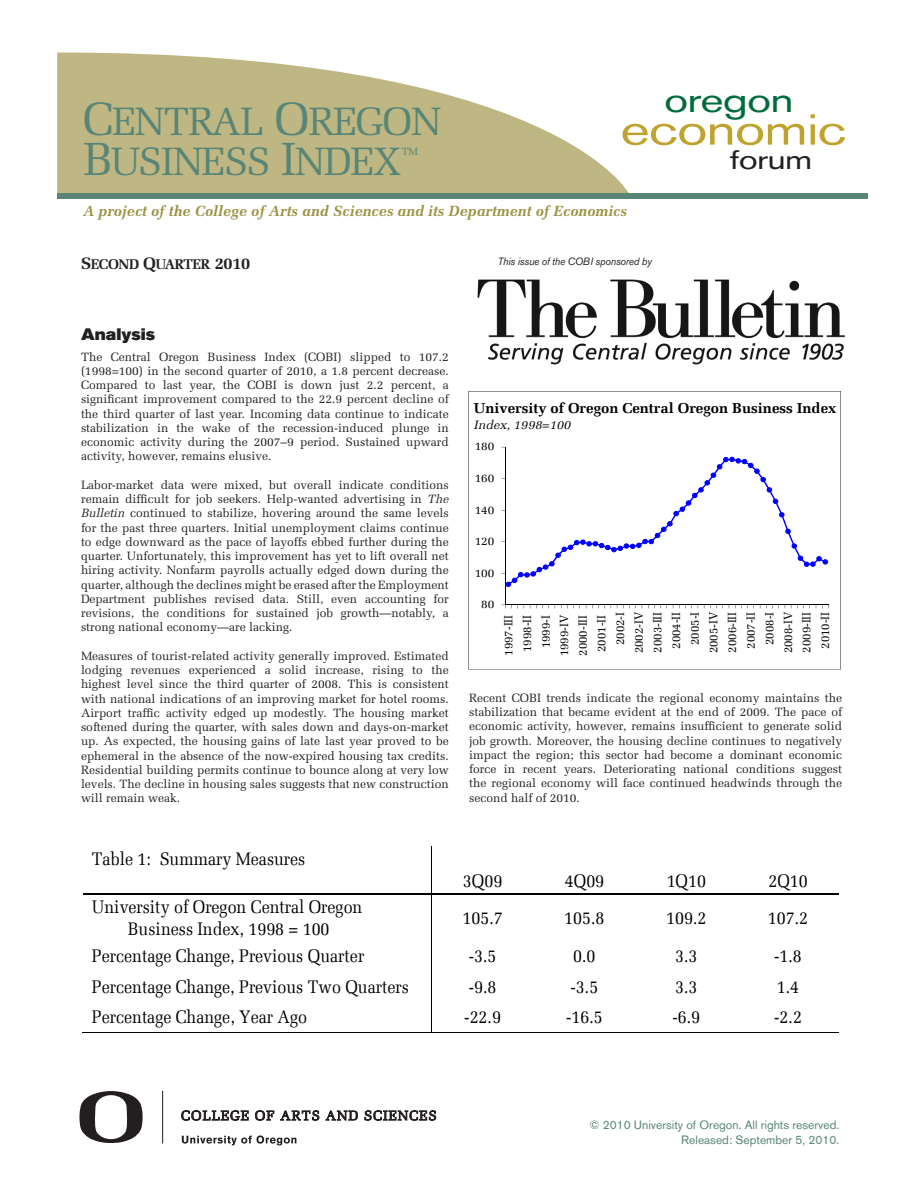
<style>
.page{position:relative;width:918px;height:1188px;background:#fff}
.page>*{position:absolute;margin:0;border:0;box-sizing:border-box;transform-origin:0 0}
.t1{font:43.05px "Akzidenz Grotesk BQ";letter-spacing:-.02em;color:#bfa32e;scale:1.31 1}
.t2{font:39.6px "Melior SC850";letter-spacing:-.025em;color:#588576}
.t3{font:34.05px "Akzidenz Grotesk BQ";letter-spacing:-.02em;color:#006c3d;scale:1.31 1}
.t4{font:26.85px "Akzidenz Grotesk BQ";letter-spacing:-.02em;color:#231f20;scale:1.31 1}
.t5{font:18.15px/21.9px "Melior";color:#000;text-align:center;scale:.88 1}
.Head{font:16.5px "Akzidenz Grotesk BQ Super";color:#231f20;scale:1.05 1}
.t6{font:italic 700 14.7px "Melior";color:#9b9345}
.t7{font:700 14.4px "Melior";color:#000;scale:1.04 1}
.t8{font:14.1px "Melior Bold SC850";letter-spacing:-.025em;color:#231f20}
.t9{font:italic 12.15px "Melior";color:#000;scale:1.04 1}
.t10{font:12px/14.2px "Melior";color:#231f20;text-align:justify}
.t11{font:12px "Akzidenz Grotesk BQ";color:#588576}
.t12{font:11.85px/18.6px "Melior";color:#000;text-align:right;scale:.96 1}
.t13{font:11.4px "Melior";color:#000;scale:1.04 1}
.Body{font:italic 10.5px "Akzidenz Grotesk BQ";letter-spacing:-.015em;color:#231f20;scale:.95 1}
.t14{font:10.5px "Melior SC850";color:#588576}
.s1{font-size:46.5px}
.s2{font-size:16.5px}
.s3{font-style:italic}
</style>
<div class="page">
<svg style="left:182px;top:1135px;width:114px;height:10px"></svg>
<svg style="left:181px;top:1111px;width:68px;height:9px"></svg>
<svg style="left:255px;top:1111px;width:19px;height:9px"></svg>
<svg style="left:280px;top:1111px;width:39px;height:9px"></svg>
<svg style="left:326px;top:1111px;width:32px;height:9px"></svg>
<svg style="left:365px;top:1111px;width:71px;height:9px"></svg>
<hr style="left:162px;top:1091px;width:1px;height:53px;background:#231f20">
<svg style="left:79px;top:1091px;width:64px;height:52px"></svg>
<svg style="left:57px;top:52px;width:572px;height:141px;fill:#beb683"></svg>
<div style="left:57px;top:193px;width:811px;height:5px;background:#588576"></div>
<img style="left:477px;top:279px;width:368px;height:86px">
<svg style="left:468px;top:391px;width:373px;height:278px"></svg>
<hr style="left:83px;top:893px;width:348px;height:1px;background:#000">
<hr style="left:83px;top:895px;width:348px;height:1px;background:#000">
<svg style="left:431px;top:846px;width:3px;height:50px"></svg>
<hr style="left:434px;top:893px;width:100px;height:1px;background:#000">
<hr style="left:434px;top:895px;width:100px;height:1px;background:#000">
<hr style="left:536px;top:893px;width:99px;height:1px;background:#000">
<hr style="left:536px;top:895px;width:99px;height:1px;background:#000">
<hr style="left:638px;top:893px;width:99px;height:1px;background:#000">
<hr style="left:638px;top:895px;width:99px;height:1px;background:#000">
<hr style="left:740px;top:893px;width:99px;height:1px;background:#000">
<hr style="left:740px;top:895px;width:99px;height:1px;background:#000">
<hr style="left:431px;top:896px;width:1px;height:43px;background:#000">
<hr style="left:431px;top:939px;width:1px;height:33px;background:#000">
<hr style="left:431px;top:972px;width:1px;height:30px;background:#000">
<hr style="left:82px;top:1032px;width:349px;height:1px;background:#000">
<hr style="left:431px;top:1002px;width:1px;height:31px;background:#000">
<hr style="left:432px;top:1032px;width:102px;height:1px;background:#000">
<hr style="left:532px;top:1032px;width:103px;height:1px;background:#000">
<hr style="left:634px;top:1032px;width:103px;height:1px;background:#000">
<hr style="left:736px;top:1032px;width:103px;height:1px;background:#000">
<p class="t3" style="left:664px;top:80px;width:101px">oregon</p>
<p class="t2" style="left:83px;top:98px;width:360px"><span class="s1">C</span>ENTRAL <span class="s1">O</span>REGON</p>
<p class="t2" style="left:83px;top:138px;width:319px"><span class="s1">B</span>USINESS <span class="s1">I</span>NDEX</p>
<p class="t6" style="left:83px;top:203px;width:545px">A project of the College of Arts and Sciences and its Department of Economics</p>
<p class="t1" style="left:620px;top:104px;width:174px">economic</p>
<p class="t4" style="left:730px;top:143px;width:64px">forum</p>
<p class="t14" style="left:402px;top:145px;width:18px">TM</p>
<p class="t8" style="left:81px;top:256px;width:171px"><span class="s2">S</span>ECOND <span class="s2">Q</span>UARTER <span class="s2">2010</span></p>
<p class="Body" style="left:498px;top:255px;width:164px">This issue of the COBI sponsored by</p>
<p class="Head" style="left:81px;top:324px;width:72px">Analysis</p>
<p class="t10" style="left:81px;top:349px;width:369px">The Central Oregon Business Index (COBI) slipped to 107.2 (1998=100) in the second quarter of 2010, a 1.8 percent decrease.<br>Compared to last year, the COBI is down just 2.2 percent, a significant improvement compared to the 22.9 percent decline of the third quarter of last year. Incoming data continue to indicate stabilization in the wake of the recession-induced plunge in economic activity during the 2007–9 period. Sustained upward activity, however, remains elusive.</p>
<p class="t10" style="left:81px;top:478px;width:369px">Labor-market data were mixed, but overall indicate conditions remain difficult for job seekers. Help-wanted advertising in <span class="s3">The Bulletin</span> continued to stabilize, hovering around the same levels for the past three quarters. Initial unemployment claims continue to edge downward as the pace of layoffs ebbed further during the quarter. Unfortunately, this improvement has yet to lift overall net hiring activity. Nonfarm payrolls actually edged down during the quarter, although the declines might be erased after the Employment Department publishes revised data. Still, even accounting for revisions, the conditions for sustained job growth—notably, a strong national economy—are lacking.</p>
<p class="t10" style="left:81px;top:649px;width:369px">Measures of tourist-related activity generally improved. Estimated lodging revenues experienced a solid increase, rising to the highest level since the third quarter of 2008. This is consistent with national indications of an improving market for hotel rooms.<br>Airport traffic activity edged up modestly. The housing market softened during the quarter, with sales down and days-on-market up. As expected, the housing gains of late last year proved to be ephemeral in the absence of the now-expired housing tax credits.<br>Residential building permits continue to bounce along at very low levels. The decline in housing sales suggests that new construction will remain weak.</p>
<p class="t7" style="left:474px;top:400px;width:350px">University of Oregon Central Oregon Business Index</p>
<p class="t9" style="left:474px;top:417px;width:95px">Index, 1998=100</p>
<p class="t13" style="left:475px;top:440px;width:21px">180</p>
<p class="t13" style="left:475px;top:471px;width:21px">160</p>
<p class="t13" style="left:475px;top:503px;width:21px">140</p>
<p class="t13" style="left:475px;top:535px;width:21px">120</p>
<p class="t13" style="left:475px;top:566px;width:21px">100</p>
<p class="t13" style="left:481px;top:598px;width:14px">80</p>
<p class="t12" style="left:499px;top:656px;width:48px;rotate:-90deg">1997-III<br>1998-II<br>1999-I<br>1999-IV<br>2000-III<br>2001-II<br>2002-I<br>2002-IV<br>2003-III<br>2004-II<br>2005-I<br>2005-IV<br>2006-III<br>2007-II<br>2008-I<br>2008-IV<br>2009-III<br>2010-II</p>
<p class="t10" style="left:469px;top:691px;width:375px">Recent COBI trends indicate the regional economy maintains the stabilization that became evident at the end of 2009. The pace of economic activity, however, remains insufficient to generate solid job growth. Moreover, the housing decline continues to negatively impact the region; this sector had become a dominant economic force in recent years. Deteriorating national conditions suggest the regional economy will face continued headwinds through the second half of 2010.</p>
<p class="t5" style="left:92px;top:848px;width:244px">Table 1: Summary Measures</p>
<p class="t5" style="left:92px;top:896px;width:309px">University of Oregon Central Oregon<br>Business Index, 1998 = 100</p>
<p class="t5" style="left:463px;top:870px;width:46px">3Q09</p>
<p class="t5" style="left:565px;top:870px;width:46px">4Q09</p>
<p class="t5" style="left:667px;top:870px;width:46px">1Q10</p>
<p class="t5" style="left:768px;top:870px;width:46px">2Q10</p>
<p class="t5" style="left:462px;top:906px;width:47px">105.7</p>
<p class="t5" style="left:564px;top:906px;width:47px">105.8</p>
<p class="t5" style="left:666px;top:906px;width:47px">109.2</p>
<p class="t5" style="left:768px;top:906px;width:47px">107.2</p>
<p class="t5" style="left:92px;top:945px;width:311px">Percentage Change, Previous Quarter</p>
<p class="t5" style="left:469px;top:945px;width:33px">-3.5</p>
<p class="t5" style="left:573px;top:945px;width:27px">0.0</p>
<p class="t5" style="left:675px;top:945px;width:27px">3.3</p>
<p class="t5" style="left:774px;top:945px;width:33px">-1.8</p>
<p class="t5" style="left:92px;top:976px;width:362px">Percentage Change, Previous Two Quarters</p>
<p class="t5" style="left:469px;top:976px;width:33px">-9.8</p>
<p class="t5" style="left:571px;top:976px;width:33px">-3.5</p>
<p class="t5" style="left:675px;top:976px;width:27px">3.3</p>
<p class="t5" style="left:777px;top:976px;width:27px">1.4</p>
<p class="t5" style="left:92px;top:1006px;width:246px">Percentage Change, Year Ago</p>
<p class="t5" style="left:464px;top:1006px;width:43px">-22.9</p>
<p class="t5" style="left:566px;top:1006px;width:43px">-16.5</p>
<p class="t5" style="left:672px;top:1006px;width:33px">-6.9</p>
<p class="t5" style="left:774px;top:1006px;width:33px">-2.2</p>
<p class="t11" style="left:589px;top:1118px;width:251px">© 2010 University of Oregon. All rights reserved.</p>
<p class="t11" style="left:681px;top:1133px;width:159px">Released: September 5, 2010.</p>
</div>
